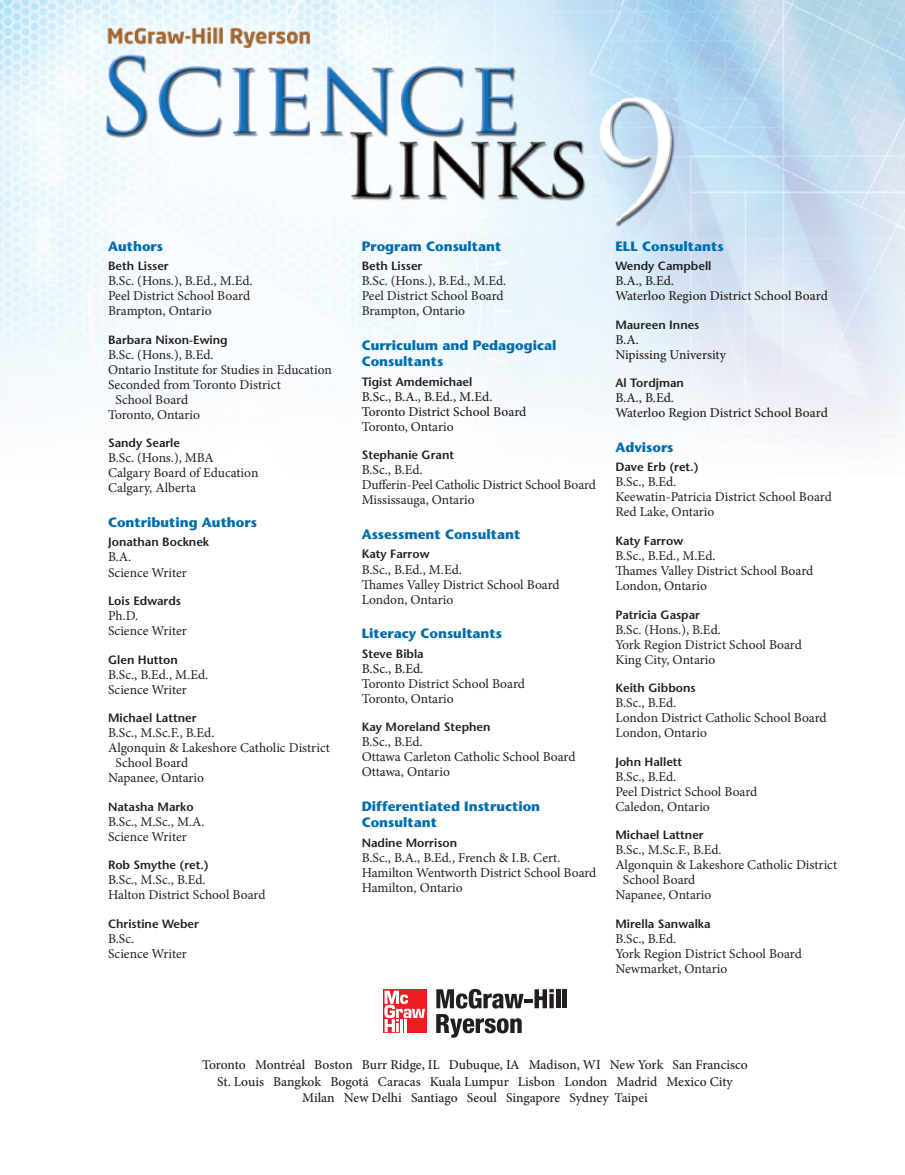
<style>
.page{position:relative;width:905px;height:1175px;background:#fff}
.page>*{position:absolute;margin:0;border:0;box-sizing:border-box;transform-origin:0 0}
.t1{font:13.5px/15px "Minion Pro";color:#231f20}
.t2{font:500 13.5px/15px "Minion Pro";color:#231f20}
.t3{font:700 13.5px/16.5px "Stone Sans";color:#006dad}
.t4{font:600 12px "Stone Sans";color:#231f20}
.s1{font-weight:400}
.s2{font-weight:500}
</style>
<div class="page">
<img style="left:0;top:0;width:904px;height:1038px">
<svg style="left:436px;top:988px;width:117px;height:20px"></svg>
<svg style="left:549px;top:993px;width:4px;height:15px"></svg>
<hr style="left:556px;top:989px;width:4px;height:19px;background:#231f20">
<div style="left:562px;top:989px;width:5px;height:19px;background:#231f20"></div>
<svg style="left:436px;top:1014px;width:85px;height:23px"></svg>
<div style="left:383px;top:989px;width:43px;height:44px;background:#ee1d23"></div>
<svg style="left:384px;top:990px;width:41px;height:42px"></svg>
<p class="t3" style="left:108px;top:239px;width:56px">Authors</p>
<p class="t4" style="left:108px;top:261px;width:62px">Beth Lisser</p>
<p class="t1" style="left:108px;top:275px;width:146px">B.Sc. (Hons.), B.Ed., M.Ed.<br>Peel District School Board<br>Brampton, Ontario</p>
<p class="t4" style="left:108px;top:335px;width:121px">Barbara Nixon-Ewing</p>
<p class="t1" style="left:108px;top:348px;width:107px">B.Sc. (Hons.), B.Ed.</p>
<p class="t1" style="left:108px;top:363px;width:225px">Ontario Institute for Studies in Education</p>
<p class="t1" style="left:108px;top:378px;width:174px">Seconded from Toronto District</p>
<p class="t1" style="left:116px;top:393px;width:74px">School Board</p>
<p class="t1" style="left:108px;top:408px;width:93px">Toronto, Ontario</p>
<p class="t4" style="left:108px;top:438px;width:73px">Sandy Searle</p>
<p class="t1" style="left:108px;top:452px;width:152px">B.Sc. (Hons.), MBA<br>Calgary Board of Education<br>Calgary, Alberta</p>
<p class="t3" style="left:108px;top:515px;width:150px">Contributing Authors</p>
<p class="t4" style="left:108px;top:537px;width:102px">Jonathan Bocknek</p>
<p class="t1" style="left:108px;top:551px;width:80px">B.A.<br>Science Writer</p>
<p class="t4" style="left:108px;top:596px;width:74px">Lois Edwards</p>
<p class="t1" style="left:108px;top:609px;width:80px">Ph.D.<br>Science Writer</p>
<p class="t4" style="left:108px;top:654px;width:71px">Glen Hutton</p>
<p class="t1" style="left:108px;top:668px;width:102px">B.Sc., B.Ed., M.Ed.<br>Science Writer</p>
<p class="t4" style="left:108px;top:713px;width:90px">Michael Lattner</p>
<p class="t1" style="left:108px;top:726px;width:108px">B.Sc., M.Sc.F., B.Ed.</p>
<p class="t1" style="left:108px;top:741px;width:223px">Algonquin &amp; Lakeshore Catholic District</p>
<p class="t1" style="left:116px;top:756px;width:74px">School Board</p>
<p class="t1" style="left:108px;top:771px;width:98px">Napanee, Ontario</p>
<p class="t4" style="left:108px;top:801px;width:87px">Natasha Marko</p>
<p class="t1" style="left:108px;top:815px;width:98px">B.Sc., M.Sc., M.A.<br>Science Writer</p>
<p class="t4" style="left:108px;top:860px;width:102px">Rob Smythe (ret.)</p>
<p class="t1" style="left:108px;top:873px;width:159px">B.Sc., M.Sc., B.Ed.<br>Halton District School Board</p>
<p class="t4" style="left:108px;top:918px;width:92px">Christine Weber</p>
<p class="t1" style="left:108px;top:932px;width:80px">B.Sc.<br>Science Writer</p>
<p class="t3" style="left:362px;top:239px;width:141px">Program Consultant</p>
<p class="t4" style="left:362px;top:261px;width:62px">Beth Lisser</p>
<p class="t1" style="left:362px;top:275px;width:146px">B.Sc. (Hons.), B.Ed., M.Ed.<br>Peel District School Board<br>Brampton, Ontario</p>
<p class="t3" style="left:362px;top:338px;width:196px">Curriculum and Pedagogical<br>Consultants</p>
<p class="t4" style="left:362px;top:377px;width:112px">Tigist Amdemichael</p>
<p class="t2" style="left:362px;top:390px;width:166px">B.Sc., B.A., B.Ed., M.Ed.<br>Toronto District School Board<br><span class="s1">Toronto, Ontario</span></p>
<p class="t4" style="left:362px;top:450px;width:94px">Stephanie Grant</p>
<p class="t1" style="left:362px;top:464px;width:235px">B.Sc., B.Ed.<br>Dufferin-Peel Catholic District School Board<br>Mississauga, Ontario</p>
<p class="t3" style="left:362px;top:527px;width:160px">Assessment Consultant</p>
<p class="t4" style="left:362px;top:549px;width:69px">Katy Farrow</p>
<p class="t1" style="left:362px;top:563px;width:199px">B.Sc., B.Ed., M.Ed.<br>Thames Valley District School Board<br>London, Ontario</p>
<p class="t3" style="left:362px;top:626px;width:142px">Literacy Consultants</p>
<p class="t4" style="left:362px;top:648px;width:64px">Steve Bibla</p>
<p class="t1" style="left:362px;top:662px;width:165px"><span class="s2">B.Sc., B.Ed.<br></span>Toronto District School Board<br>Toronto, Ontario</p>
<p class="t4" style="left:362px;top:722px;width:130px">Kay Moreland Stephen</p>
<p class="t1" style="left:362px;top:735px;width:215px">B.Sc., B.Ed.<br>Ottawa Carleton Catholic School Board<br>Ottawa, Ontario</p>
<p class="t3" style="left:362px;top:799px;width:180px">Differentiated Instruction<br>Consultant</p>
<p class="t4" style="left:362px;top:837px;width:97px">Nadine Morrison</p>
<p class="t1" style="left:362px;top:851px;width:236px">B.Sc., B.A., B.Ed., French &amp; I.B. Cert.<br>Hamilton Wentworth District School Board<br>Hamilton, Ontario</p>
<p class="t3" style="left:615px;top:239px;width:110px">ELL Consultants</p>
<p class="t4" style="left:615px;top:261px;width:98px">Wendy Campbell</p>
<p class="t2" style="left:615px;top:275px;width:214px">B.A., B.Ed.<br>Waterloo Region District School Board</p>
<p class="t4" style="left:615px;top:320px;width:86px">Maureen Innes</p>
<p class="t2" style="left:615px;top:333px;width:112px">B.A.<br>Nipissing University</p>
<p class="t4" style="left:615px;top:378px;width:70px">Al Tordjman</p>
<p class="t2" style="left:615px;top:392px;width:214px">B.A., B.Ed.<br>Waterloo Region District School Board</p>
<p class="t3" style="left:615px;top:440px;width:60px">Advisors</p>
<p class="t4" style="left:615px;top:462px;width:85px">Dave Erb (ret.)</p>
<p class="t1" style="left:615px;top:476px;width:218px">B.Sc., B.Ed.<br>Keewatin-Patricia District School Board<br>Red Lake, Ontario</p>
<p class="t4" style="left:615px;top:536px;width:69px">Katy Farrow</p>
<p class="t1" style="left:615px;top:549px;width:199px">B.Sc., B.Ed., M.Ed.<br>Thames Valley District School Board<br>London, Ontario</p>
<p class="t4" style="left:615px;top:609px;width:86px">Patricia Gaspar</p>
<p class="t1" style="left:615px;top:623px;width:188px">B.Sc. (Hons.), B.Ed.<br>York Region District School Board<br>King City, Ontario</p>
<p class="t4" style="left:615px;top:683px;width:82px">Keith Gibbons</p>
<p class="t1" style="left:615px;top:696px;width:213px">B.Sc., B.Ed.<br>London District Catholic School Board<br>London, Ontario</p>
<p class="t4" style="left:615px;top:756px;width:68px">John Hallett</p>
<p class="t1" style="left:615px;top:770px;width:143px">B.Sc., B.Ed.<br>Peel District School Board<br>Caledon, Ontario</p>
<p class="t4" style="left:615px;top:830px;width:90px">Michael Lattner</p>
<p class="t1" style="left:615px;top:843px;width:108px">B.Sc., M.Sc.F., B.Ed.</p>
<p class="t1" style="left:615px;top:858px;width:223px">Algonquin &amp; Lakeshore Catholic District</p>
<p class="t1" style="left:623px;top:873px;width:74px">School Board</p>
<p class="t1" style="left:615px;top:888px;width:98px">Napanee, Ontario</p>
<p class="t4" style="left:615px;top:918px;width:97px">Mirella Sanwalka</p>
<p class="t1" style="left:615px;top:932px;width:188px">B.Sc., B.Ed.<br>York Region District School Board<br>Newmarket, Ontario</p>
<p class="t2" style="left:202px;top:1057px;width:547px;line-height:16.5px;text-align:center">Toronto Montréal Boston Burr Ridge, IL Dubuque, IA Madison, WI New York San Francisco<br>St. Louis Bangkok Bogotá Caracas Kuala Lumpur Lisbon London Madrid Mexico City<br>Milan New Delhi Santiago Seoul Singapore Sydney Taipei</p>
</div>
